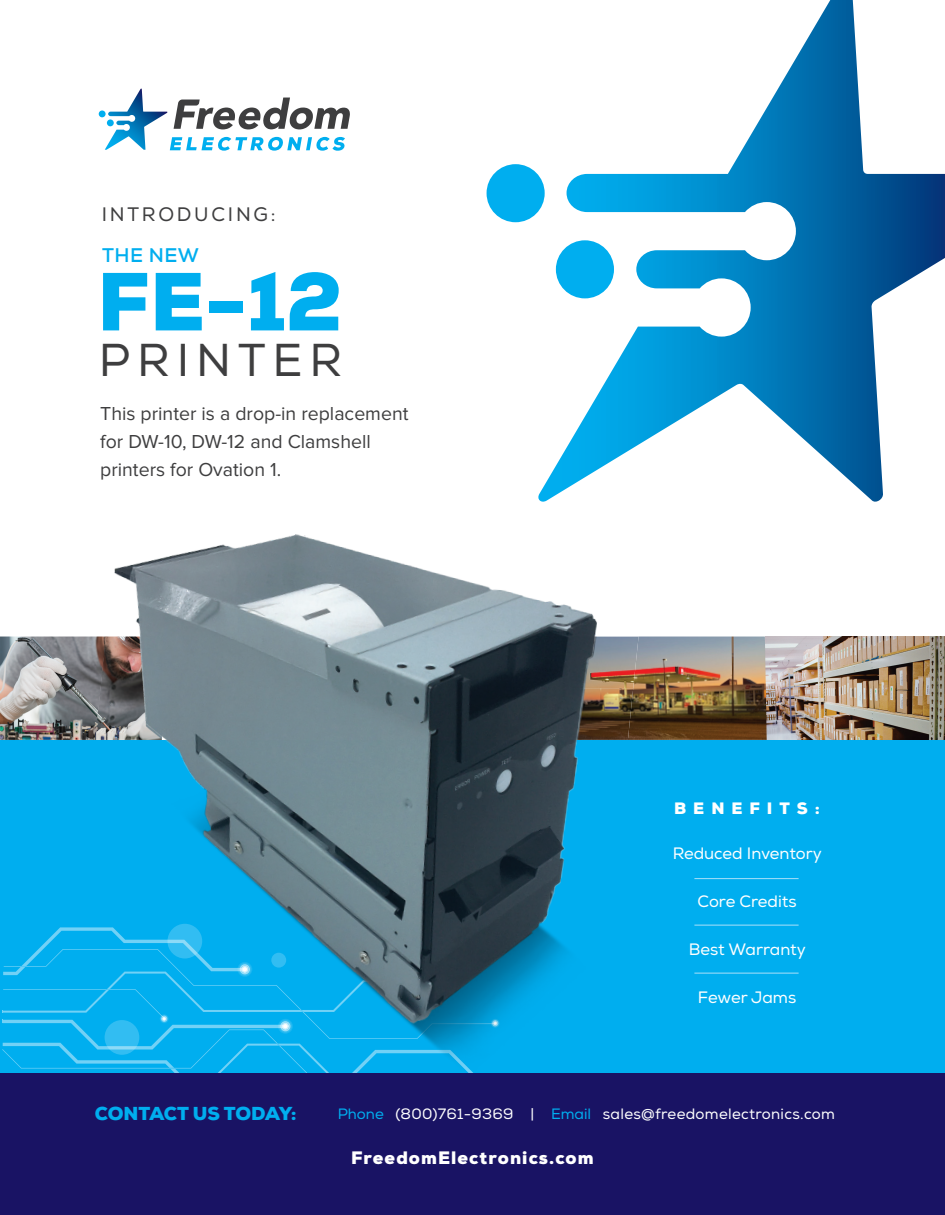
<style>
.page{position:relative;width:945px;height:1215px;background:#fff}
.page>*{position:absolute;margin:0;border:0;box-sizing:border-box;transform-origin:0 0}
.t1{font:900 82.2px "Nexa";color:#00aeef}
.t2{font:46.05px "Nexa";letter-spacing:.15em;color:#3e3e3f}
.t3{font:700 19.65px "Nexa";letter-spacing:.02em;color:#00aeef}
.t4{font:19.5px/27.8px "Proxima Nova";color:#3e3e3f}
.t5{font:19.5px "Nexa";letter-spacing:.14em;color:#3e3e3f}
.t6{font:900 18.75px "Nexa";letter-spacing:-.01em;color:#00aeef}
.t7{font:900 18px "Nexa";letter-spacing:.06em;color:#fff}
.t8{font:16.5px "Nexa";color:#fff}
.t9{font:900 16.5px "Nexa";letter-spacing:.42em;color:#fff}
.t10{font:15px "Nexa";letter-spacing:.02em;color:#fff}
.s1{color:#00aeef}
</style>
<div class="page">
<img style="left:767px;top:637px;width:178px;height:103px">
<div style="left:0;top:740px;width:945px;height:368px;background:#00aeef"></div>
<img style="left:0;top:637px;width:64px;height:103px">
<img style="left:645px;top:637px;width:122px;height:103px">
<svg style="left:2px;top:927px;width:62px;height:147px"></svg>
<div style="left:487px;top:164px;width:58px;height:58px;background:#00aeef;border-radius:50%"></div>
<svg style="left:536px;top:0;width:409px;height:502px"></svg>
<div style="left:99px;top:110px;width:7px;height:7px;background:#00aeef;border-radius:50%"></div>
<svg style="left:105px;top:89px;width:245px;height:62px"></svg>
<img style="left:64px;top:534px;width:581px;height:540px">
<div style="left:0;top:1074px;width:945px;height:141px;background:#191364"></div>
<svg style="left:167px;top:924px;width:35px;height:35px"></svg>
<svg style="left:105px;top:1020px;width:34px;height:35px"></svg>
<div style="left:271px;top:953px;width:15px;height:15px;background:#32bdf2;border-radius:50%"></div>
<hr style="left:694px;top:878px;width:105px;height:1px;background:#aae0f9">
<hr style="left:694px;top:925px;width:105px;height:1px;background:#aae0f9">
<hr style="left:694px;top:973px;width:105px;height:1px;background:#aae0f9">
<p class="t5" style="left:102px;top:202px;width:175px">INTRODUCING:</p>
<p class="t3" style="left:102px;top:242px;width:98px">THE NEW</p>
<h1 class="t1" style="left:97px;top:249px;width:247px">FE-12</h1>
<h2 class="t2" style="left:99px;top:333px;width:245px">PRINTER</h2>
<p class="t4" style="left:100px;top:401px;width:310px">This printer is a drop-in replacement for DW-10, DW-12 and Clamshell printers for Ovation 1.</p>
<p class="t9" style="left:674px;top:797px;width:147px">BENEFITS:</p>
<p class="t8" style="left:673px;top:843px;width:151px">Reduced Inventory</p>
<p class="t8" style="left:697px;top:891px;width:101px">Core Credits</p>
<p class="t8" style="left:689px;top:939px;width:119px">Best Warranty</p>
<p class="t8" style="left:698px;top:987px;width:100px">Fewer Jams</p>
<p class="t6" style="left:95px;top:1102px;width:203px">CONTACT US TODAY:</p>
<p class="t10" style="left:338px;top:1105px;width:499px"><span class="s1">Phone</span> (800)761-9369 | <span class="s1">Email</span> sales@freedomelectronics.com</p>
<p class="t7" style="left:351px;top:1146px;width:244px">FreedomElectronics.com</p>
</div>
